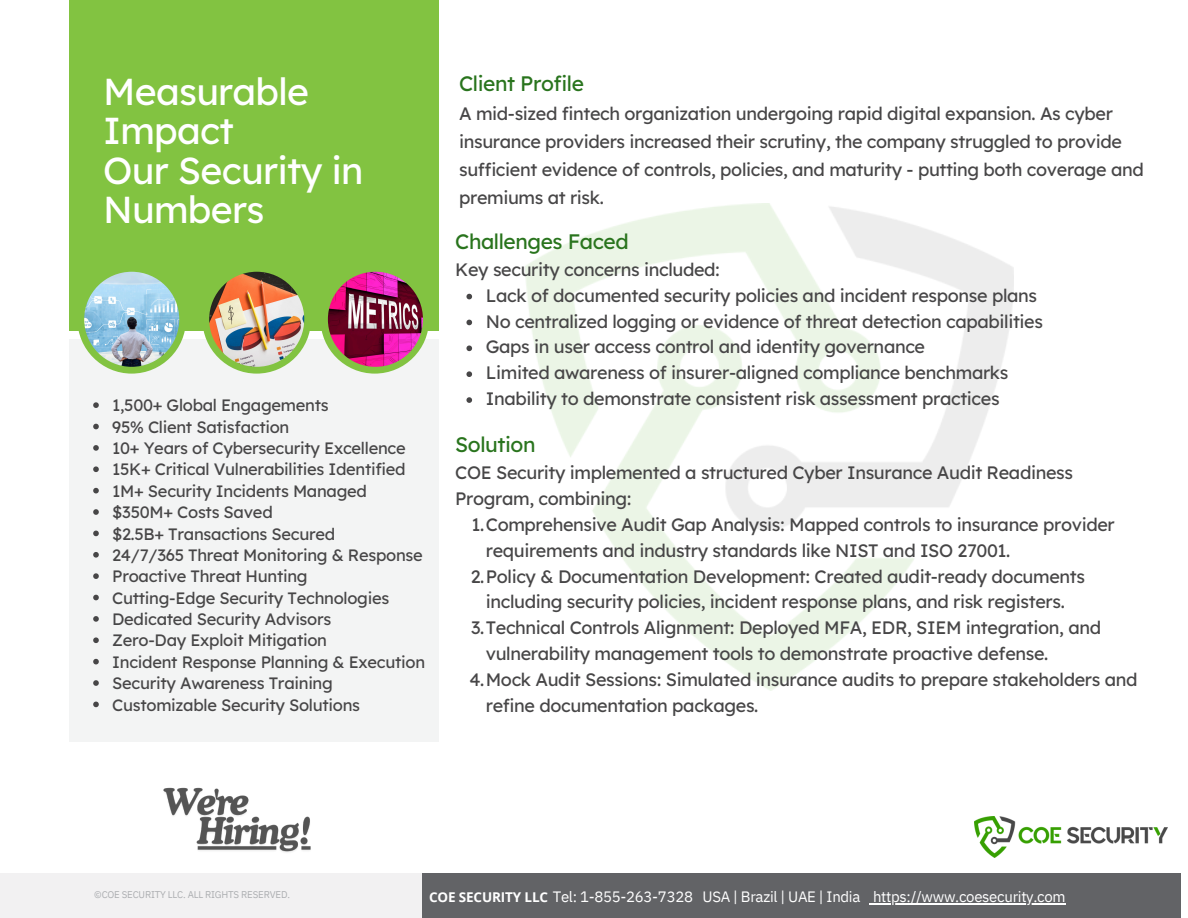
<style>
.page{position:relative;width:1188px;height:918px;background:#fff}
.page>*{position:absolute;margin:0;border:0;box-sizing:border-box;transform-origin:0 0}
.t1{font:37.5px/39.3px "Lexend Deca";letter-spacing:-.02em;color:#fff}
.t2{font:21px "Lexend Deca";letter-spacing:-.02em;color:#29741d}
.t3{font:18px/25.8px "Lexend Deca";letter-spacing:-.02em;color:#474647}
.t4{font:16.5px "Lexend Deca";letter-spacing:-.015em;color:#474647}
.t5{font:15px "IBM Plex Sans";letter-spacing:-.02em;color:#fff}
.t6{font:13.5px "Lexend Deca";letter-spacing:-.01em;color:#fff}
.t7{font:700 13.5px "Open Sans";letter-spacing:-.01em;color:#fff}
.t8{font:9.75px "IBM Plex Sans";letter-spacing:-.02em;color:#acaeb1}
</style>
<div class="page">
<div style="left:70px;top:339px;width:368px;height:403px;background:#f3f4f4"></div>
<div style="left:70px;top:0;width:368px;height:330px;background:#82c341"></div>
<img style="left:202px;top:271px;width:227px;height:103px">
<img style="left:328px;top:272px;width:95px;height:95px;border-radius:50%">
<img style="left:975px;top:817px;width:192px;height:40px">
<div style="left:421px;top:874px;width:759px;height:44px;background:#626366"></div>
<div style="left:0;top:874px;width:421px;height:44px;background:#f2f1f2"></div>
<img style="left:526px;top:203px;width:488px;height:487px">
<svg style="left:77px;top:271px;width:116px;height:159px"></svg>
<svg style="left:93px;top:445px;width:6px;height:6px"></svg>
<svg style="left:93px;top:466px;width:6px;height:6px"></svg>
<svg style="left:93px;top:488px;width:6px;height:5px"></svg>
<svg style="left:93px;top:509px;width:6px;height:6px"></svg>
<svg style="left:93px;top:531px;width:6px;height:5px"></svg>
<svg style="left:93px;top:552px;width:6px;height:6px"></svg>
<svg style="left:93px;top:573px;width:6px;height:6px"></svg>
<svg style="left:93px;top:595px;width:6px;height:5px"></svg>
<svg style="left:93px;top:616px;width:6px;height:6px"></svg>
<svg style="left:93px;top:637px;width:6px;height:6px"></svg>
<svg style="left:93px;top:659px;width:6px;height:5px"></svg>
<svg style="left:93px;top:680px;width:6px;height:6px"></svg>
<svg style="left:93px;top:702px;width:6px;height:5px"></svg>
<svg style="left:466px;top:294px;width:6px;height:5px"></svg>
<svg style="left:466px;top:320px;width:6px;height:5px"></svg>
<svg style="left:466px;top:346px;width:6px;height:5px"></svg>
<svg style="left:466px;top:371px;width:6px;height:6px"></svg>
<svg style="left:466px;top:397px;width:6px;height:6px"></svg>
<hr style="left:873px;top:903px;width:192px;height:1px;background:#fff">
<img style="left:163px;top:787px;width:86px;height:29px">
<img style="left:192px;top:808px;width:119px;height:44px">
<h3 class="t1" style="left:103px;top:71px;width:262px">Measurable<br>Impact<br>Our Security in<br>Numbers</h3>
<p class="t4" style="left:112px;top:395px;width:218px">1,500+ Global Engagements</p>
<p class="t4" style="left:112px;top:416px;width:179px">95% Client Satisfaction</p>
<p class="t4" style="left:112px;top:438px;width:295px">10+ Years of Cybersecurity Excellence</p>
<p class="t4" style="left:112px;top:459px;width:295px">15K+ Critical Vulnerabilities Identified</p>
<p class="t4" style="left:112px;top:480px;width:256px">1M+ Security Incidents Managed</p>
<p class="t4" style="left:112px;top:502px;width:162px">$350M+ Costs Saved</p>
<p class="t4" style="left:112px;top:523px;width:225px">$2.5B+ Transactions Secured</p>
<p class="t4" style="left:112px;top:544px;width:312px">24/7/365 Threat Monitoring &amp; Response</p>
<p class="t4" style="left:112px;top:566px;width:197px">Proactive Threat Hunting</p>
<p class="t4" style="left:112px;top:587px;width:279px">Cutting-Edge Security Technologies</p>
<p class="t4" style="left:112px;top:609px;width:221px">Dedicated Security Advisors</p>
<p class="t4" style="left:112px;top:630px;width:216px">Zero-Day Exploit Mitigation</p>
<p class="t4" style="left:112px;top:651px;width:315px">Incident Response Planning &amp; Execution</p>
<p class="t4" style="left:112px;top:673px;width:222px">Security Awareness Training</p>
<h3 class="t4" style="left:112px;top:694px;width:249px">Customizable Security Solutions</h3>
<p class="t2" style="left:459px;top:70px;width:126px">Client Profile</p>
<p class="t3" style="left:459px;top:99px;width:686px;line-height:28.2px">A mid-sized fintech organization undergoing rapid digital expansion. As cyber insurance providers increased their scrutiny, the company struggled to provide sufficient evidence of controls, policies, and maturity - putting both coverage and premiums at risk.</p>
<p class="t2" style="left:455px;top:228px;width:175px">Challenges Faced</p>
<p class="t3" style="left:455px;top:256px;width:266px">Key security concerns included:</p>
<p class="t3" style="left:486px;top:282px;width:553px">Lack of documented security policies and incident response plans</p>
<p class="t3" style="left:486px;top:308px;width:559px">No centralized logging or evidence of threat detection capabilities</p>
<p class="t3" style="left:486px;top:334px;width:441px">Gaps in user access control and identity governance</p>
<p class="t3" style="left:486px;top:360px;width:524px">Limited awareness of insurer-aligned compliance benchmarks</p>
<h3 class="t3" style="left:486px;top:385px;width:515px">Inability to demonstrate consistent risk assessment practices</h3>
<p class="t2" style="left:455px;top:431px;width:82px">Solution</p>
<p class="t3" style="left:455px;top:459px;width:619px">COE Security implemented a structured Cyber Insurance Audit Readiness<br>Program, combining:</p>
<p class="t3" style="left:486px;top:511px;width:631px;text-indent:-14px">1.Comprehensive Audit Gap Analysis: Mapped controls to insurance provider requirements and industry standards like NIST and ISO 27001.</p>
<p class="t3" style="left:471px;top:563px;width:616px;text-align:center">2.Policy &amp; Documentation Development: Created audit-ready documents including security policies, incident response plans, and risk registers.</p>
<p class="t3" style="left:486px;top:615px;width:617px;text-indent:-15px">3.Technical Controls Alignment: Deployed MFA, EDR, SIEM integration, and vulnerability management tools to demonstrate proactive defense.</p>
<p class="t3" style="left:486px;top:666px;width:653px;text-indent:-16px">4.Mock Audit Sessions: Simulated insurance audits to prepare stakeholders and refine documentation packages.</p>
<p class="t6" style="left:429px;top:882px;width:100px">COE SECURITY</p>
<h5 class="t8" style="left:94px;top:888px;width:197px">©COE SECURITY LLC. ALL RIGHTS RESERVED.</h5>
<p class="t7" style="left:429px;top:888px;width:121px">COE SECURITY LLC</p>
<h5 class="t5" style="left:553px;top:887px;width:309px">Tel: 1-855-263-7328 USA | Brazil | UAE | India</h5>
<h5 class="t5" style="left:873px;top:887px;width:194px">https://www.coesecurity.com</h5>
<h2 class="t6" style="left:460px;top:891px;width:30px">INC.</h2>
</div>
